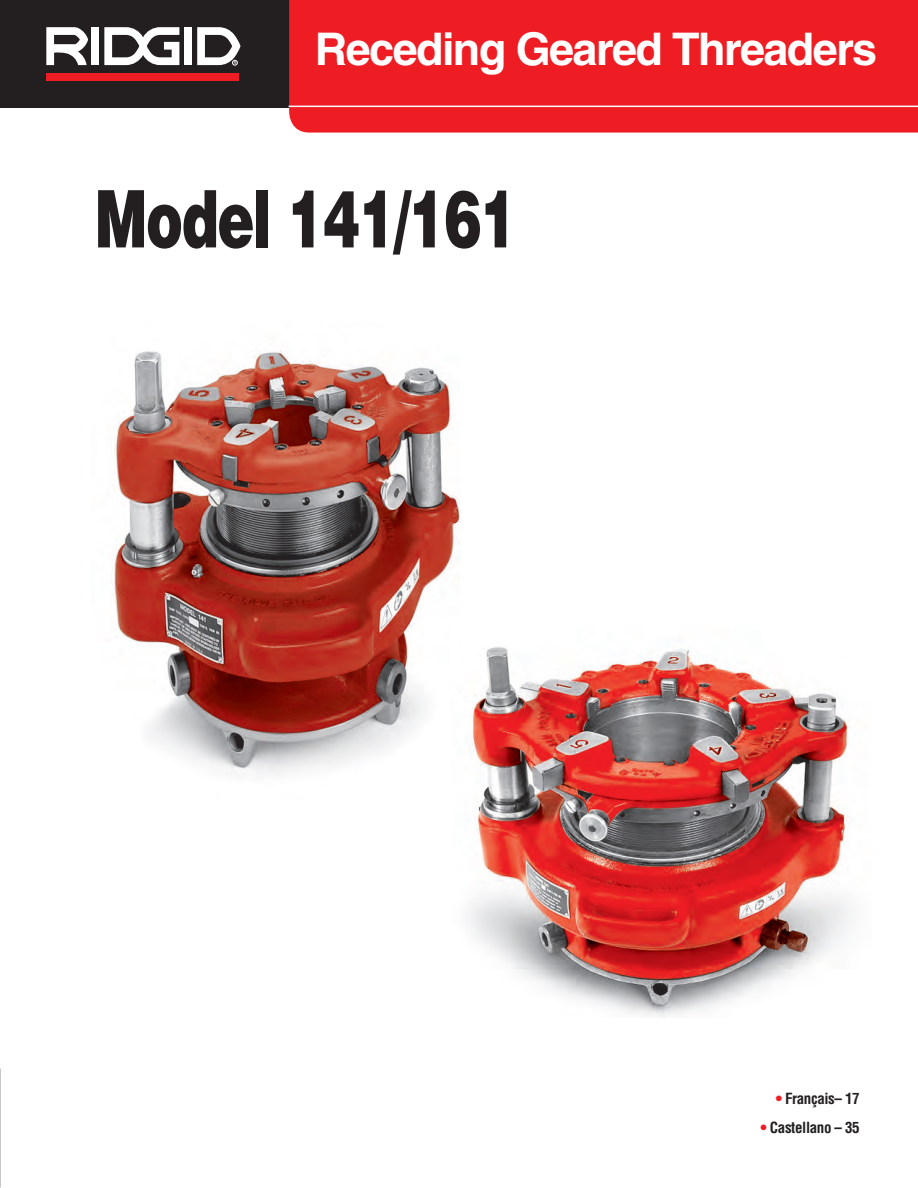
<style>
.page{position:relative;width:918px;height:1188px;background:#fff}
.page>*{position:absolute;margin:0;border:0;box-sizing:border-box;transform-origin:0 0}
.t1{font:900 79.5px "Helvetica LT Std";letter-spacing:-.025em;color:#231f20;scale:.7 1}
.t2{font:700 45px "Helvetica LT Std";letter-spacing:-.035em;color:#fff}
.t3{font:700 condensed 15px "Helvetica LT Std";letter-spacing:-.025em;color:#231f20}
.s1{color:#ee1d23}
</style>
<div class="page">
<div style="left:1px;top:0;width:296px;height:108px;background:#231f20"></div>
<div style="left:289px;top:0;width:629px;height:133px;background:#ee1d23"></div>
<hr style="left:289px;top:106px;width:629px;height:1px;background:#fff">
<div style="left:46px;top:73px;width:193px;height:8px;background:#ee1d23"></div>
<div style="left:92px;top:27px;width:7px;height:38px;background:#fff"></div>
<div style="left:184px;top:27px;width:8px;height:38px;background:#fff"></div>
<svg style="left:46px;top:27px;width:42px;height:38px"></svg>
<svg style="left:104px;top:27px;width:75px;height:38px"></svg>
<svg style="left:197px;top:27px;width:44px;height:38px"></svg>
<img style="left:114px;top:350px;width:347px;height:425px">
<img style="left:452px;top:625px;width:400px;height:392px">
<h2 class="t2" style="left:315px;top:21px;width:564px">Receding Geared Threaders</h2>
<h1 class="t1" style="left:95px;top:167px;width:605px">Model 141/161</h1>
<p class="t3" style="left:776px;top:1089px;width:85px"><span class="s1">•</span> Français– 17</p>
<p class="t3" style="left:761px;top:1118px;width:101px"><span class="s1">•</span> Castellano – 35</p>
</div>
